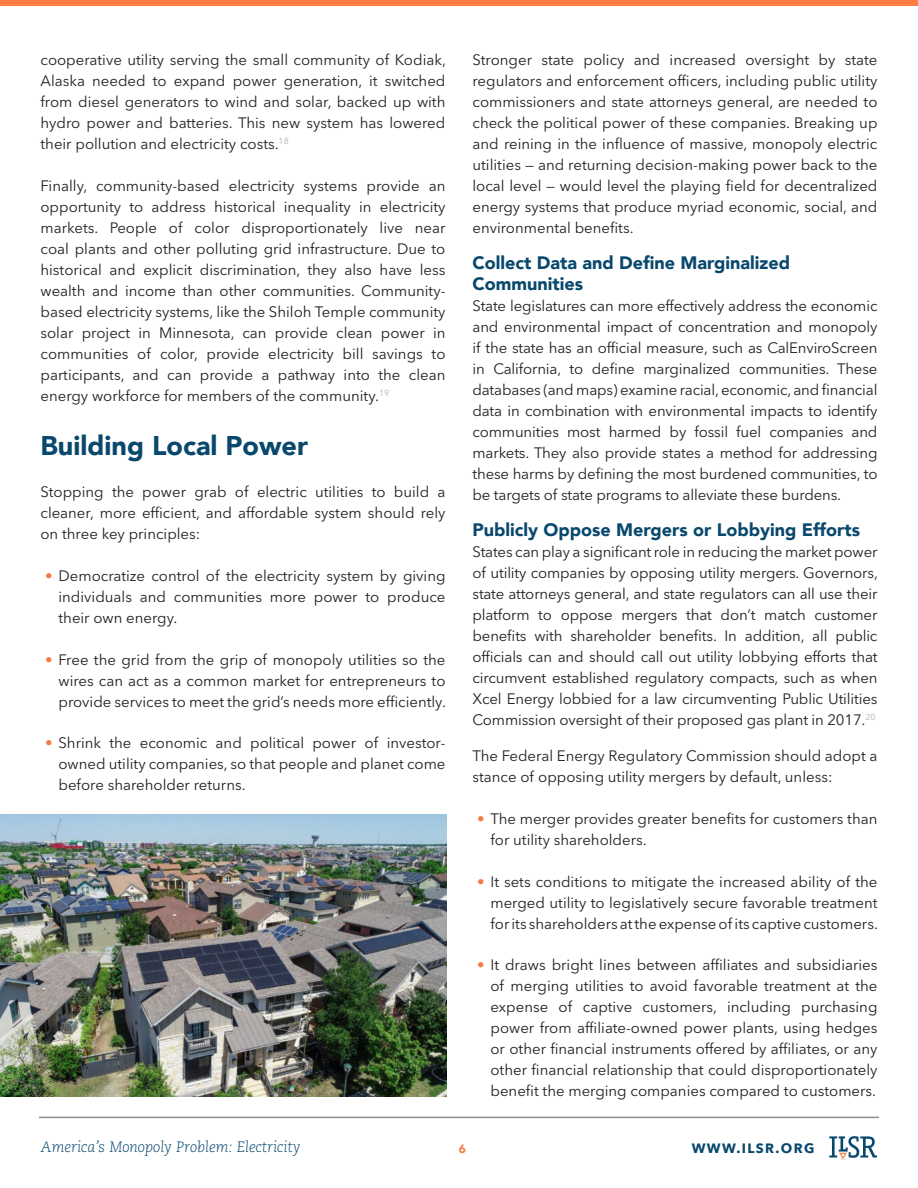
<style>
.page{position:relative;width:918px;height:1188px;background:#fff}
.page>*{position:absolute;margin:0;border:0;box-sizing:border-box;transform-origin:0 0}
.t1{font:900 27px "Avenir";color:#09486d}
.t2{font:900 18px/21px "Avenir";color:#09486d}
.t3{font:15px/21px "Avenir Next LT Pro";color:#231f20;text-align:justify}
.t4{font:italic 300 15px "Caecilia LT Std";color:#09486d}
.t5{font:700 13.5px "Avenir Next";letter-spacing:.1em;color:#09486d}
.t6{font:900 12px "Avenir";color:#f47b46}
.s1{color:#f47b46}
</style>
<div class="page">
<div style="left:0;top:0;width:918px;height:6px;background:#ff7d42"></div>
<svg style="left:829px;top:1136px;width:48px;height:24px"></svg>
<hr style="left:39px;top:1117px;width:840px;height:1px;background:#231f20">
<img style="left:0;top:814px;width:446px;height:283px">
<p class="t3" style="left:40px;top:50px;width:407px">cooperative utility serving the small community of Kodiak, Alaska needed to expand power generation, it switched from diesel generators to wind and solar, backed up with hydro power and batteries. This new system has lowered their pollution and electricity costs.<sup>18</sup></p>
<p class="t3" style="left:40px;top:176px;width:407px">Finally, community-based electricity systems provide an opportunity to address historical inequality in electricity markets. People of color disproportionately live near coal plants and other polluting grid infrastructure. Due to historical and explicit discrimination, they also have less wealth and income than other communities. Community&shy;based electricity systems, like the Shiloh Temple community solar project in Minnesota, can provide clean power in communities of color, provide electricity bill savings to participants, and can provide a pathway into the clean energy workforce for members of the community.<sup>19</sup></p>
<p class="t1" style="left:40px;top:423px;width:269px">Building Local Power</p>
<p class="t3" style="left:40px;top:482px;width:407px">Stopping the power grab of electric utilities to build a cleaner, more efficient, and affordable system should rely on three key principles:</p>
<p class="t3" style="left:58px;top:566px;width:389px;text-indent:-14px"><span class="s1">•</span> Democratize control of the electricity system by giving individuals and communities more power to produce their own energy.</p>
<p class="t3" style="left:58px;top:649px;width:389px;text-indent:-14px"><span class="s1">•</span> Free the grid from the grip of monopoly utilities so the wires can act as a common market for entrepreneurs to provide services to meet the grid’s needs more efficiently.</p>
<p class="t3" style="left:58px;top:732px;width:389px;text-indent:-14px"><span class="s1">•</span> Shrink the economic and political power of investor&shy;owned utility companies, so that people and planet come before shareholder returns.</p>
<p class="t3" style="left:472px;top:50px;width:407px">Stronger state policy and increased oversight by state regulators and enforcement officers, including public utility commissioners and state attorneys general, are needed to check the political power of these companies. Breaking up and reining in the influence of massive, monopoly electric utilities — and returning decision-making power back to the local level — would level the playing field for decentralized energy systems that produce myriad economic, social, and environmental benefits.</p>
<p class="t2" style="left:472px;top:252px;width:319px">Collect Data and Define Marginalized<br>Communities</p>
<p class="t3" style="left:472px;top:296px;width:407px">State legislatures can more effectively address the economic and environmental impact of concentration and monopoly if the state has an official measure, such as CalEnviroScreen in California, to define marginalized communities. These databases (and maps) examine racial, economic, and financial data in combination with environmental impacts to identify communities most harmed by fossil fuel companies and markets. They also provide states a method for addressing these harms by defining the most burdened communities, to be targets of state programs to alleviate these burdens.</p>
<p class="t2" style="left:472px;top:519px;width:389px">Publicly Oppose Mergers or Lobbying Efforts</p>
<p class="t3" style="left:472px;top:542px;width:407px">States can play a significant role in reducing the market power of utility companies by opposing utility mergers. Governors, state attorneys general, and state regulators can all use their platform to oppose mergers that don’t match customer benefits with shareholder benefits. In addition, all public officials can and should call out utility lobbying efforts that circumvent established regulatory compacts, such as when Xcel Energy lobbied for a law circumventing Public Utilities Commission oversight of their proposed gas plant in 2017.<sup>20</sup></p>
<p class="t3" style="left:472px;top:746px;width:407px">The Federal Energy Regulatory Commission should adopt a stance of opposing utility mergers by default, unless:</p>
<p class="t3" style="left:490px;top:809px;width:388px;text-indent:-14px"><span class="s1">•</span> The merger provides greater benefits for customers than for utility shareholders.</p>
<p class="t3" style="left:490px;top:871px;width:389px;text-indent:-14px"><span class="s1">•</span> It sets conditions to mitigate the increased ability of the merged utility to legislatively secure favorable treatment for its shareholders at the expense of its captive customers.</p>
<p class="t3" style="left:490px;top:954px;width:389px;text-indent:-14px"><span class="s1">•</span> It draws bright lines between affiliates and subsidiaries of merging utilities to avoid favorable treatment at the expense of captive customers, including purchasing power from affiliate-owned power plants, using hedges or other financial instruments offered by affiliates, or any other financial relationship that could disproportionately benefit the merging companies compared to customers.</p>
<p class="t4" style="left:40px;top:1138px;width:262px">America’s Monopoly Problem: Electricity</p>
<p class="t6" style="left:459px;top:1138px;width:9px">6</p>
<p class="t5" style="left:692px;top:1136px;width:124px">WWW.ILSR.ORG</p>
</div>
